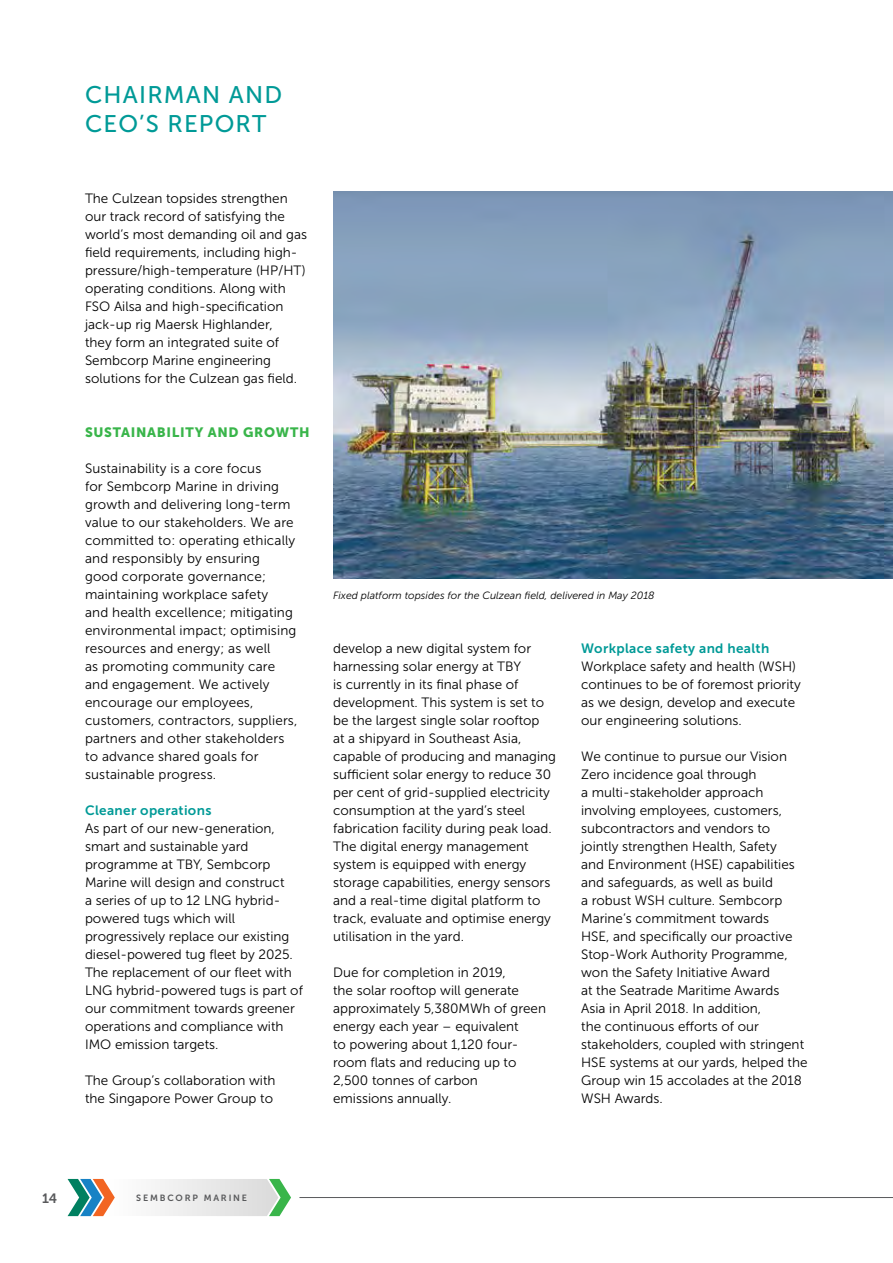
<style>
.page{position:relative;width:893px;height:1263px;background:#fff}
.page>*{position:absolute;margin:0;border:0;box-sizing:border-box;transform-origin:0 0}
.t1{font:24px/28.8px "Museo Sans 500";letter-spacing:.05em;color:#009a97}
.t2{font:13.5px/18px "Museo Sans 300";color:#000}
.t3{font:13.5px "Museo Sans 700";letter-spacing:.025em;color:#009a97}
.t4{font:13.5px "Museo Sans 900";letter-spacing:.05em;color:#39b54a}
.t5{font:13.5px "Museo Sans 700";color:#58595b}
.t6{font:italic 10.5px "Museo Sans 300";color:#000}
.t7{font:9px "Museo Sans 700";letter-spacing:.2em;color:#58595b}
</style>
<div class="page">
<img style="left:333px;top:191px;width:560px;height:387px">
<hr style="left:300px;top:1197px;width:593px;height:1px;background:#58595b">
<svg style="left:68px;top:1179px;width:223px;height:37px"></svg>
<h1 class="t1" style="left:85px;top:80px;width:199px">CHAIRMAN AND<br>CEO’S REPORT</h1>
<p class="t2" style="left:85px;top:189px;width:223px">The Culzean topsides strengthen our track record of satisfying the world’s most demanding oil and gas field requirements, including high&shy;pressure/high-temperature (HP/HT) operating conditions. Along with FSO Ailsa and high-specification jack-up rig Maersk Highlander,<br>they form an integrated suite of Sembcorp Marine engineering solutions for the Culzean gas field.</p>
<p class="t4" style="left:85px;top:424px;width:226px">SUSTAINABILITY AND GROWTH</p>
<p class="t2" style="left:85px;top:459px;width:214px">Sustainability is a core focus<br>for Sembcorp Marine in driving growth and delivering long-term value to our stakeholders. We are committed to: operating ethically and responsibly by ensuring<br>good corporate governance; maintaining workplace safety<br>and health excellence; mitigating environmental impact; optimising resources and energy; as well<br>as promoting community care and engagement. We actively encourage our employees, customers, contractors, suppliers, partners and other stakeholders to advance shared goals for sustainable progress.</p>
<p class="t3" style="left:85px;top:803px;width:128px">Cleaner operations</p>
<p class="t2" style="left:85px;top:819px;width:219px">As part of our new-generation, smart and sustainable yard programme at TBY, Sembcorp<br>Marine will design and construct<br>a series of up to 12 LNG hybrid&shy;powered tugs which will progressively replace our existing diesel-powered tug fleet by 2025.<br>The replacement of our fleet with<br>LNG hybrid-powered tugs is part of our commitment towards greener operations and compliance with<br>IMO emission targets.</p>
<p class="t2" style="left:85px;top:1071px;width:192px">The Group’s collaboration with the Singapore Power Group to</p>
<p class="t6" style="left:333px;top:590px;width:323px">Fixed platform topsides for the Culzean field, delivered in May 2018</p>
<p class="t2" style="left:333px;top:639px;width:224px">develop a new digital system for harnessing solar energy at TBY<br>is currently in its final phase of development. This system is set to be the largest single solar rooftop<br>at a shipyard in Southeast Asia, capable of producing and managing sufficient solar energy to reduce 30 per cent of grid-supplied electricity consumption at the yard’s steel fabrication facility during peak load.<br>The digital energy management system is equipped with energy storage capabilities, energy sensors and a real-time digital platform to track, evaluate and optimise energy utilisation in the yard.</p>
<p class="t2" style="left:333px;top:963px;width:214px">Due for completion in 2019,<br>the solar rooftop will generate approximately 5,380MWh of green energy each year – equivalent<br>to powering about 1,120 four&shy;room flats and reducing up to<br>2,500 tonnes of carbon<br>emissions annually.</p>
<p class="t3" style="left:581px;top:641px;width:190px">Workplace safety and health</p>
<p class="t2" style="left:581px;top:657px;width:221px">Workplace safety and health (WSH) continues to be of foremost priority as we design, develop and execute our engineering solutions.</p>
<p class="t2" style="left:581px;top:747px;width:228px">We continue to pursue our Vision<br>Zero incidence goal through<br>a multi-stakeholder approach involving employees, customers, subcontractors and vendors to jointly strengthen Health, Safety<br>and Environment (HSE) capabilities and safeguards, as well as build<br>a robust WSH culture. Sembcorp<br>Marine’s commitment towards<br>HSE, and specifically our proactive<br>Stop-Work Authority Programme, won the Safety Initiative Award<br>at the Seatrade Maritime Awards<br>Asia in April 2018. In addition,<br>the continuous efforts of our stakeholders, coupled with stringent<br>HSE systems at our yards, helped the<br>Group win 15 accolades at the 2018<br>WSH Awards.</p>
<p class="t5" style="left:42px;top:1190px;width:17px">14</p>
<p class="t7" style="left:136px;top:1193px;width:112px">SEMBCORP MARINE</p>
</div>
